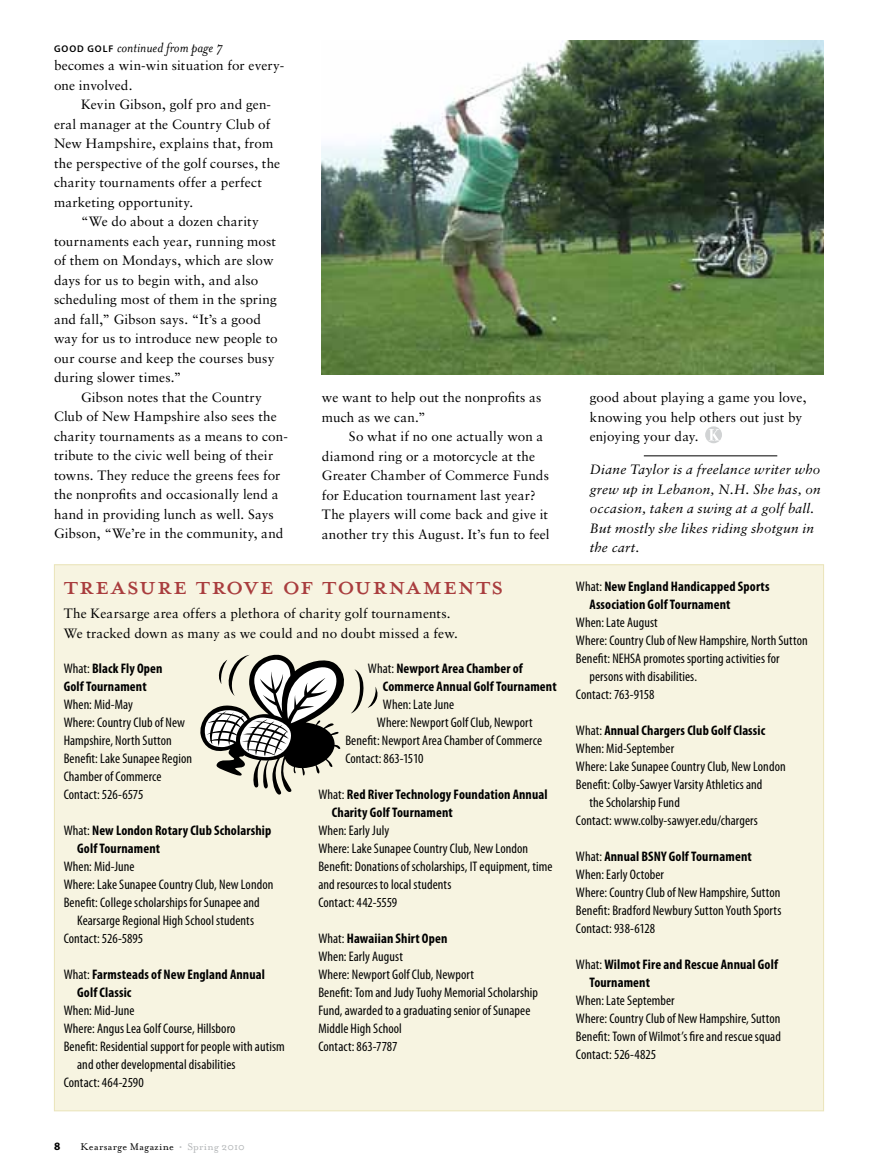
<style>
.page{position:relative;width:878px;height:1175px;background:#fff}
.page>*{position:absolute;margin:0;border:0;box-sizing:border-box;transform-origin:0 0}
.t1{font:36px "Mrs Eaves All Petite Caps";letter-spacing:.01em;color:#a93d3e}
.t2{font:italic 15.3px "Mrs Eaves";letter-spacing:.005em;color:#000}
.t3{font:condensed 13.8px/18px "Myriad Pro";letter-spacing:.005em;color:#000}
.t4{font:700 condensed 13.8px/18px "Myriad Pro";letter-spacing:.01em;color:#000}
.t5{font:13.5px/19.5px "Sabon";letter-spacing:.01em;color:#000}
.t6{font:13.5px/19.5px "Sabon Italic Os F";letter-spacing:.015em;color:#000}
.t7{font:11.25px "Mrs Eaves Roman";letter-spacing:.03em;color:#000}
.t8{font:700 11.25px "Myriad Pro";color:#000}
.s1{font-family:"Myriad Pro";font-weight:600;font-style:normal;font-size:9.75px}
.s2{font-weight:400}
.s3{font-weight:700}
.s4{color:#b1b4b6}
</style>
<div class="page">
<hr style="left:643px;top:455px;width:134px;height:1px;background:#000">
<svg style="left:705px;top:426px;width:17px;height:17px"></svg>
<svg style="left:708px;top:429px;width:12px;height:11px"></svg>
<div style="left:54px;top:565px;width:769px;height:545px;background:#f7f4e1"></div>
<svg style="left:200px;top:654px;width:177px;height:140px"></svg>
<img style="left:322px;top:40px;width:502px;height:334px">
<p class="t2" style="left:54px;top:39px;width:170px"><span class="s1">GOOD GOLF</span> continued from page 7</p>
<p class="t5" style="left:54px;top:56px;width:232px">becomes a win-win situation for every&shy;one involved.</p>
<p class="t5" style="left:81px;top:95px;width:191px">Kevin Gibson, golf pro and gen-</p>
<p class="t5" style="left:54px;top:114px;width:218px">eral manager at the Country Club of</p>
<p class="t5" style="left:54px;top:134px;width:221px">New Hampshire, explains that, from</p>
<p class="t5" style="left:54px;top:153px;width:228px">the perspective of the golf courses, the</p>
<p class="t5" style="left:54px;top:173px;width:209px">charity tournaments offer a perfect</p>
<p class="t5" style="left:54px;top:192px;width:141px">marketing opportunity.</p>
<p class="t5" style="left:81px;top:212px;width:179px">“We do about a dozen charity</p>
<p class="t5" style="left:54px;top:231px;width:223px">tournaments each year, running most</p>
<p class="t5" style="left:54px;top:251px;width:221px">of them on Mondays, which are slow</p>
<p class="t5" style="left:54px;top:270px;width:206px">days for us to begin with, and also</p>
<p class="t5" style="left:54px;top:290px;width:224px">scheduling most of them in the spring</p>
<p class="t5" style="left:54px;top:309px;width:208px">and fall,” Gibson says. “It’s a good</p>
<p class="t5" style="left:54px;top:329px;width:225px">way for us to introduce new people to</p>
<p class="t5" style="left:54px;top:348px;width:222px">our course and keep the courses busy</p>
<p class="t5" style="left:54px;top:368px;width:129px">during slower times.”</p>
<p class="t5" style="left:81px;top:387px;width:182px">Gibson notes that the Country</p>
<p class="t5" style="left:54px;top:407px;width:224px">Club of New Hampshire also sees the</p>
<p class="t5" style="left:54px;top:426px;width:235px">charity tournaments as a means to con-</p>
<p class="t5" style="left:54px;top:446px;width:221px">tribute to the civic well being of their</p>
<p class="t5" style="left:54px;top:465px;width:228px">towns. They reduce the greens fees for</p>
<p class="t5" style="left:54px;top:485px;width:226px">the nonprofits and occasionally lend a</p>
<p class="t5" style="left:54px;top:504px;width:221px">hand in providing lunch as well. Says</p>
<p class="t5" style="left:54px;top:524px;width:231px">Gibson, “We’re in the community, and</p>
<p class="t5" style="left:322px;top:387px;width:221px">we want to help out the nonprofits as much as we can.”</p>
<p class="t5" style="left:322px;top:426px;width:229px;text-indent:27px">So what if no one actually won a diamond ring or a motorcycle at the Greater Chamber of Commerce Funds for Education tournament last year?<br>The players will come back and give it another try this August. It’s fun to feel</p>
<h1 class="t1" style="left:64px;top:569px;width:441px">Treasure Trove of Tournaments</h1>
<p class="t5" style="left:64px;top:603px;width:395px">The Kearsarge area offers a plethora of charity golf tournaments.<br>We tracked down as many as we could and no doubt missed a few.</p>
<p class="t4" style="left:64px;top:659px;width:100px"><span class="s2">What:</span> Black Fly Open<br>Golf Tournament</p>
<p class="t3" style="left:64px;top:695px;width:130px">When: Mid-May<br>Where: Country Club of New<br>Hampshire, North Sutton<br>Benefit: Lake Sunapee Region<br>Chamber of Commerce<br>Contact: 526-6575</p>
<p class="t4" style="left:77px;top:821px;width:196px;text-indent:-14px"><span class="s2">What:</span> New London Rotary Club Scholarship<br>Golf Tournament</p>
<p class="t3" style="left:64px;top:857px;width:72px">When: Mid-June</p>
<p class="t3" style="left:64px;top:875px;width:211px">Where: Lake Sunapee Country Club, New London</p>
<p class="t3" style="left:64px;top:893px;width:198px">Benefit: College scholarships for Sunapee and</p>
<p class="t3" style="left:77px;top:911px;width:178px">Kearsarge Regional High School students</p>
<p class="t3" style="left:64px;top:929px;width:81px">Contact: 526-5895</p>
<p class="t4" style="left:77px;top:965px;width:189px;text-indent:-14px"><span class="s2">What:</span> Farmsteads of New England Annual<br>Golf Classic</p>
<p class="t3" style="left:64px;top:1001px;width:72px">When: Mid-June</p>
<p class="t3" style="left:64px;top:1019px;width:173px">Where: Angus Lea Golf Course, Hillsboro</p>
<p class="t3" style="left:64px;top:1037px;width:222px">Benefit: Residential support for people with autism</p>
<p class="t3" style="left:77px;top:1055px;width:160px">and other developmental disabilities</p>
<p class="t3" style="left:64px;top:1073px;width:82px">Contact: 464-2590</p>
<p class="t4" style="left:383px;top:659px;width:175px;text-indent:-15px"><span class="s2">What:</span> Newport Area Chamber of<br>Commerce Annual Golf Tournament</p>
<p class="t3" style="left:383px;top:695px;width:73px">When: Late June</p>
<p class="t3" style="left:377px;top:713px;width:157px">Where: Newport Golf Club, Newport</p>
<p class="t3" style="left:345px;top:731px;width:198px">Benefit: Newport Area Chamber of Commerce</p>
<p class="t3" style="left:345px;top:749px;width:80px">Contact: 863-1510</p>
<p class="t4" style="left:332px;top:785px;width:217px;text-indent:-14px"><span class="s2">What:</span> Red River Technology Foundation Annual<br>Charity Golf Tournament</p>
<p class="t3" style="left:318px;top:821px;width:235px">When: Early July<br>Where: Lake Sunapee Country Club, New London Benefit: Donations of scholarships, IT equipment, time and resources to local students<br>Contact: 442-5559</p>
<p class="t3" style="left:318px;top:929px;width:221px">What: <span class="s3">Hawaiian Shirt Open<br></span>When: Early August<br>Where: Newport Golf Club, Newport<br>Benefit: Tom and Judy Tuohy Memorial Scholarship<br>Fund, awarded to a graduating senior of Sunapee<br>Middle High School<br>Contact: 863-7787</p>
<p class="t5" style="left:589px;top:387px;width:218px">good about playing a game you love, knowing you help others out just by enjoying your day.</p>
<p class="t6" style="left:589px;top:459px;width:232px">Diane Taylor is a freelance writer who grew up in Lebanon, N.H. She has, on occasion, taken a swing at a golf ball.<br>But mostly she likes riding shotgun in the cart.</p>
<p class="t4" style="left:589px;top:577px;width:182px;text-indent:-14px"><span class="s2">What:</span> New England Handicapped Sports<br>Association Golf Tournament</p>
<p class="t3" style="left:576px;top:613px;width:83px">When: Late August</p>
<p class="t3" style="left:576px;top:631px;width:233px">Where: Country Club of New Hampshire, North Sutton</p>
<p class="t3" style="left:576px;top:649px;width:205px">Benefit: NEHSA promotes sporting activities for</p>
<p class="t3" style="left:589px;top:667px;width:109px">persons with disabilities.</p>
<p class="t3" style="left:576px;top:685px;width:80px">Contact: 763-9158</p>
<p class="t4" style="left:576px;top:721px;width:191px"><span class="s2">What:</span> Annual Chargers Club Golf Classic</p>
<p class="t3" style="left:576px;top:739px;width:100px">When: Mid-September</p>
<p class="t3" style="left:576px;top:757px;width:211px">Where: Lake Sunapee Country Club, New London</p>
<p class="t3" style="left:576px;top:775px;width:188px">Benefit: Colby-Sawyer Varsity Athletics and</p>
<p class="t3" style="left:589px;top:793px;width:92px">the Scholarship Fund</p>
<p class="t3" style="left:576px;top:811px;width:183px">Contact: www.colby-sawyer.edu/chargers</p>
<p class="t3" style="left:576px;top:847px;width:207px">What: <span class="s3">Annual BSNY Golf Tournament </span>When: Early October<br>Where: Country Club of New Hampshire, Sutton Benefit: Bradford Newbury Sutton Youth Sports Contact: 938-6128</p>
<p class="t4" style="left:589px;top:955px;width:190px;text-indent:-14px"><span class="s2">What:</span> Wilmot Fire and Rescue Annual Golf<br>Tournament</p>
<p class="t3" style="left:576px;top:991px;width:206px">When: Late September<br>Where: Country Club of New Hampshire, Sutton Benefit: Town of Wilmot’s fire and rescue squad Contact: 526-4825</p>
<p class="t8" style="left:54px;top:1138px;width:8px">8</p>
<p class="t7" style="left:80px;top:1140px;width:166px">Kearsarge Magazine <span class="s4">• Spring 2010</span></p>
</div>
